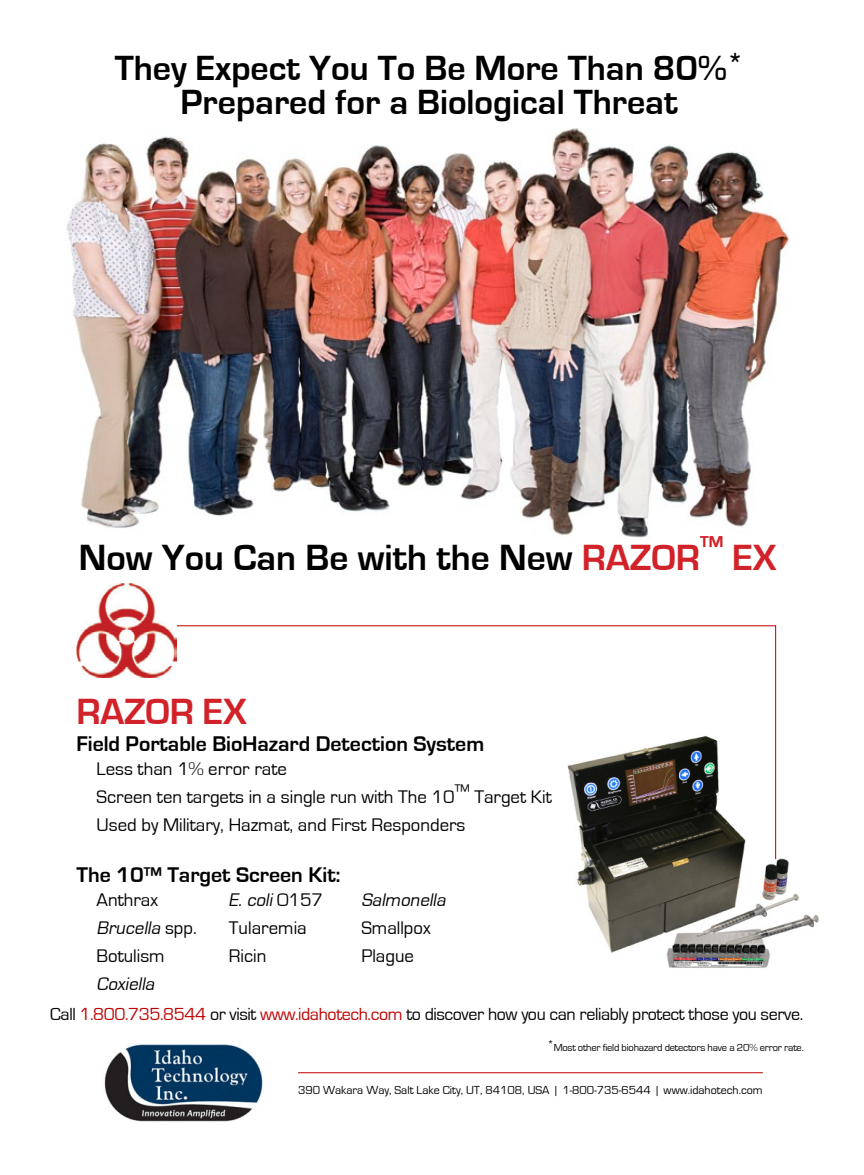
<style>
.page{position:relative;width:864px;height:1175px;background:#fff}
.page>*{position:absolute;margin:0;border:0;box-sizing:border-box;transform-origin:0 0}
.t1{font:700 37.5px "Eurostile";color:#000}
.t2{font:700 37.5px "Eurostile";letter-spacing:-.005em;color:#d22229}
.t3{font:700 36px/34.5px "Eurostile";color:#000;text-align:center}
.t4{font:700 21.9px "Eurostile";color:#000}
.t5{font:18.75px/28.2px "Eurostile";color:#000}
.t6{font:italic 18.75px "Eurostile";color:#000}
.t7{font:18px "Eurostile";letter-spacing:-.02em;color:#000}
.t8{font:12px "Eurostile";color:#000}
.t9{font:10.5px "Eurostile";letter-spacing:-.02em;color:#000}
.s1{color:#d22229}
.s2{font-style:italic}
.s3{color:#be0000}
</style>
<div class="page">
<img style="left:104px;top:1044px;width:159px;height:78px">
<hr style="left:298px;top:1072px;width:465px;height:1px;background:#be0000">
<img style="left:66px;top:129px;width:723px;height:409px">
<img style="left:576px;top:733px;width:243px;height:235px">
<svg style="left:94px;top:625px;width:682px;height:234px"></svg>
<img style="left:76px;top:583px;width:101px;height:94px">
<h2 class="t3" style="left:115px;top:51px;width:630px">They Expect You To Be More Than 80%<sup>*<br></sup>Prepared for a Biological Threat</h2>
<h1 class="t1" style="left:79px;top:537px;width:699px">Now You Can Be with the New <span class="s1">RAZOR</span><sup>™</sup> <span class="s1">EX</span></h1>
<h1 class="t2" style="left:76px;top:691px;width:172px">RAZOR EX</h1>
<p class="t4" style="left:76px;top:731px;width:409px">Field Portable BioHazard Detection System</p>
<p class="t5" style="left:97px;top:755px;width:457px">Less than 1% error rate<br>Screen ten targets in a single run with The 10™ Target Kit<br>Used by Military, Hazmat, and First Responders</p>
<p class="t4" style="left:76px;top:862px;width:265px">The 10™ Target Screen Kit:</p>
<p class="t5" style="left:97px;top:885px;width:102px">Anthrax<br><span class="s2">Brucella</span> s p p .<br>Botulism</p>
<p class="t6" style="left:97px;top:974px;width:63px">Coxiella</p>
<p class="t5" style="left:229px;top:885px;width:96px"><span class="s2">E.coli</span>O 1 5 7<br>Tularemia<br>Ricin</p>
<p class="t6" style="left:361px;top:889px;width:90px">Salmonella</p>
<p class="t5" style="left:361px;top:914px;width:71px">Smallpox<br>Plague</p>
<p class="t7" style="left:50px;top:1004px;width:754px">Call <span class="s3">1.800.735.8544</span> or visit <span class="s3">www.idahotech.com</span> to discover how you can reliably protect those you serve.</p>
<p class="t9" style="left:547px;top:1041px;width:258px">*Most other field biohazard detectors have a 20% error rate.</p>
<p class="t8" style="left:298px;top:1083px;width:466px">390 Wakara Way, Salt Lake City, UT, 84108, USA | 1-800-735-6544 | www.idahotech.com</p>
</div>
